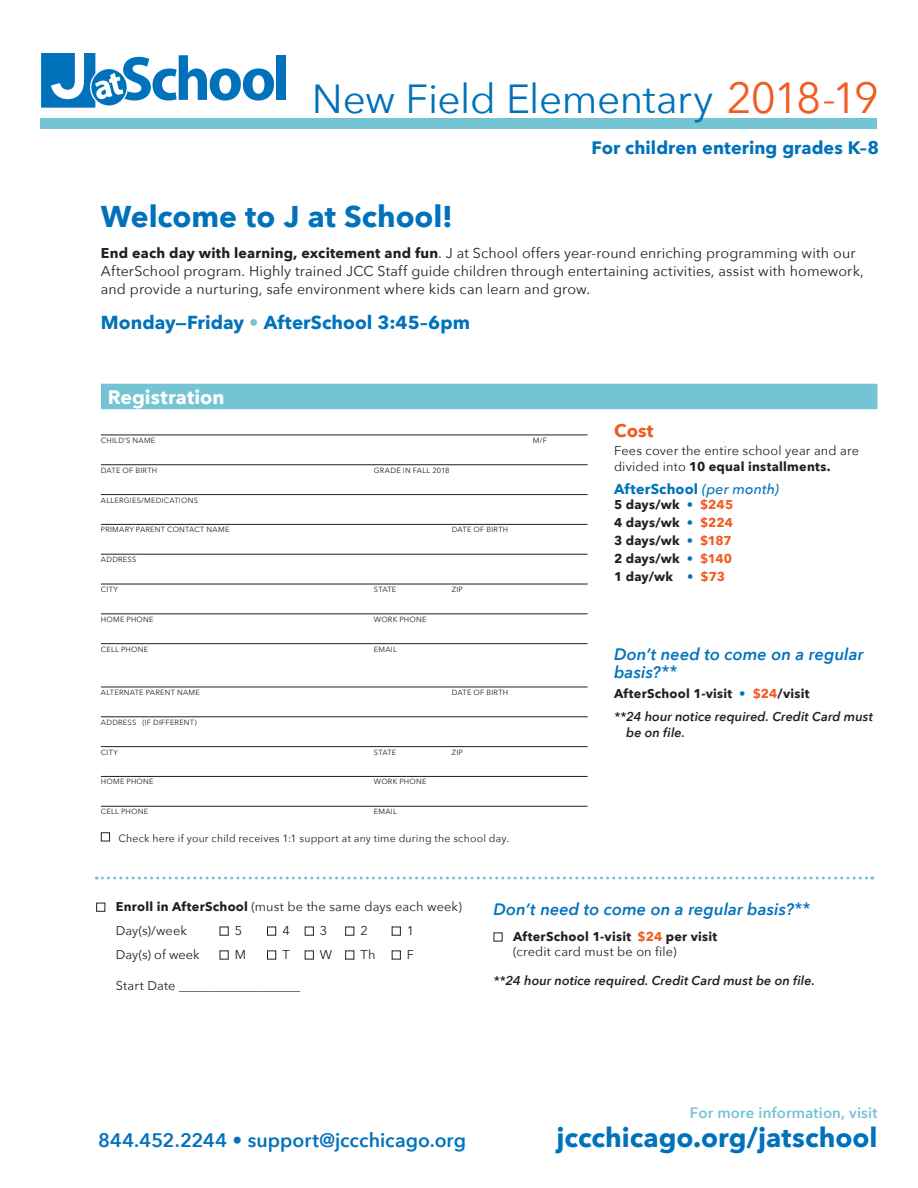
<style>
.page{position:relative;width:918px;height:1188px;background:#fff}
.page>*{position:absolute;margin:0;border:0;box-sizing:border-box;transform-origin:0 0}
.t1{font:40.5px "Avenir Next";letter-spacing:-.01em;color:#0072bc}
.heads{font:700 30px "Avenir Next";color:#0072bc}
.t2{font:700 27px "Avenir Next";color:#0072bc}
.t3{font:600 19.5px "Avenir Next";color:#0072bc}
.t4{font:700 19.5px "Avenir Next";letter-spacing:.005em;color:#fff}
.Body{font:700 18.75px "Avenir Next";color:#0072bc}
.bullets{font:700 18px "Avenir Next";color:#0072bc}
.heads_back{font:700 18px "Avenir Next";color:#f25b21}
.text_back{font:italic 600 16.5px "Avenir Next";letter-spacing:.005em;color:#0072bc}
.heads_back-2{font:italic 600 16.5px/18px "Avenir Next";letter-spacing:.005em;color:#0072bc}
.t5{font:600 15px "Avenir Next";letter-spacing:.01em;color:#74c4d4}
.Body-2{font:14.25px/18px "Avenir Next";letter-spacing:.005em;color:#231f20}
.text_back-2{font:700 14.25px "Avenir Next";letter-spacing:.015em;color:#0072bc}
.text_back-3{font:12.75px/15.8px "Avenir Next";letter-spacing:.01em;color:#231f20}
.text_back-4{font:700 12.75px/15px "Avenir Next";letter-spacing:.015em;color:#231f20}
.text_back-5{font:italic 600 12.75px/15.8px "Avenir Next";letter-spacing:.005em;color:#231f20}
.t6{font:10.5px "Avenir Next";letter-spacing:.02em;color:#231f20}
.t7{font:7.5px "Avenir Next";letter-spacing:.03em;color:#231f20}
.s1{font-size:43.5px;color:#f25b21}
.s2{font-weight:700}
.s3{color:#74c4d4}
.s4{font-weight:500;font-style:italic}
.s5{color:#0072bc}
.s6{color:#f25b21}
.s7{font-weight:400}
</style>
<div class="page">
<div style="left:40px;top:118px;width:838px;height:11px;background:#74c4d4"></div>
<div style="left:277px;top:55px;width:9px;height:45px;background:#0072bc"></div>
<svg style="left:41px;top:53px;width:233px;height:55px"></svg>
<div style="left:101px;top:384px;width:776px;height:25px;background:#74c4d4"></div>
<hr style="left:101px;top:435px;width:487px;height:1px;background:#231f20">
<hr style="left:101px;top:464px;width:487px;height:1px;background:#231f20">
<hr style="left:101px;top:494px;width:487px;height:1px;background:#231f20">
<hr style="left:101px;top:524px;width:487px;height:1px;background:#231f20">
<hr style="left:101px;top:554px;width:487px;height:1px;background:#231f20">
<hr style="left:101px;top:584px;width:487px;height:1px;background:#231f20">
<hr style="left:101px;top:613px;width:487px;height:1px;background:#231f20">
<hr style="left:101px;top:643px;width:487px;height:1px;background:#231f20">
<hr style="left:101px;top:687px;width:487px;height:1px;background:#231f20">
<hr style="left:101px;top:716px;width:487px;height:1px;background:#231f20">
<hr style="left:101px;top:746px;width:487px;height:1px;background:#231f20">
<hr style="left:101px;top:776px;width:487px;height:1px;background:#231f20">
<hr style="left:101px;top:806px;width:487px;height:1px;background:#231f20">
<div style="left:101px;top:832px;width:9px;height:9px;border:1px solid #231f20"></div>
<svg style="left:96px;top:877px;width:777px;height:3px"></svg>
<div style="left:96px;top:903px;width:9px;height:9px;border:1px solid #231f20"></div>
<div style="left:220px;top:927px;width:9px;height:9px;border:1px solid #231f20"></div>
<div style="left:267px;top:927px;width:9px;height:9px;border:1px solid #231f20"></div>
<div style="left:305px;top:927px;width:9px;height:9px;border:1px solid #231f20"></div>
<div style="left:345px;top:927px;width:9px;height:9px;border:1px solid #231f20"></div>
<div style="left:392px;top:927px;width:9px;height:9px;border:1px solid #231f20"></div>
<div style="left:220px;top:951px;width:9px;height:9px;border:1px solid #231f20"></div>
<div style="left:267px;top:951px;width:9px;height:9px;border:1px solid #231f20"></div>
<div style="left:305px;top:951px;width:9px;height:9px;border:1px solid #231f20"></div>
<div style="left:345px;top:951px;width:9px;height:9px;border:1px solid #231f20"></div>
<div style="left:392px;top:951px;width:9px;height:9px;border:1px solid #231f20"></div>
<p class="t1" style="left:312px;top:64px;width:569px">New Field Elementary <span class="s1">2018-19</span></p>
<p class="bullets" style="left:592px;top:132px;width:289px">For children entering grades K–8</p>
<p class="heads" style="left:101px;top:190px;width:353px">Welcome to J at School!</p>
<p class="Body-2" style="left:101px;top:244px;width:765px"><span class="s2">End each day with learning, excitement and fun</span>. J at School offers year-round enriching programming with our<br>AfterSchool program. Highly trained JCC Staff guide children through entertaining activities, assist with homework, and provide a nurturing, safe environment where kids can learn and grow.</p>
<p class="Body" style="left:101px;top:306px;width:371px">Monday—Friday <span class="s3">•</span> AfterSchool 3:45–6pm</p>
<h3 class="t4" style="left:108px;top:380px;width:118px">Registration</h3>
<p class="t7" style="left:101px;top:434px;width:56px">CHILD’S NAME</p>
<p class="t7" style="left:533px;top:434px;width:16px">M/F</p>
<p class="t7" style="left:101px;top:464px;width:58px">DATE OF BIRTH</p>
<p class="t7" style="left:374px;top:464px;width:77px">GRADE IN FALL 2018</p>
<p class="t7" style="left:101px;top:494px;width:98px">ALLERGIES/MEDICATIONS</p>
<p class="t7" style="left:101px;top:523px;width:130px">PRIMARY PARENT CONTACT NAME</p>
<p class="t7" style="left:452px;top:523px;width:58px">DATE OF BIRTH</p>
<p class="t7" style="left:101px;top:553px;width:37px">ADDRESS</p>
<p class="t7" style="left:101px;top:583px;width:19px">CITY</p>
<p class="t7" style="left:374px;top:583px;width:24px">STATE</p>
<p class="t7" style="left:452px;top:583px;width:12px">ZIP</p>
<p class="t7" style="left:101px;top:613px;width:54px">HOME PHONE</p>
<p class="t7" style="left:374px;top:613px;width:54px">WORK PHONE</p>
<p class="t7" style="left:101px;top:643px;width:49px">CELL PHONE</p>
<p class="t7" style="left:374px;top:643px;width:24px">EMAIL</p>
<p class="t7" style="left:101px;top:686px;width:100px">ALTERNATE PARENT NAME</p>
<p class="t7" style="left:452px;top:686px;width:58px">DATE OF BIRTH</p>
<p class="t7" style="left:101px;top:716px;width:97px">ADDRESS (IF DIFFERENT)</p>
<p class="t7" style="left:101px;top:746px;width:19px">CITY</p>
<p class="t7" style="left:374px;top:746px;width:24px">STATE</p>
<p class="t7" style="left:452px;top:746px;width:12px">ZIP</p>
<p class="t7" style="left:101px;top:775px;width:54px">HOME PHONE</p>
<p class="t7" style="left:374px;top:775px;width:54px">WORK PHONE</p>
<p class="t7" style="left:101px;top:805px;width:49px">CELL PHONE</p>
<p class="t7" style="left:374px;top:805px;width:24px">EMAIL</p>
<p class="t6" style="left:118px;top:829px;width:392px">Check here if your child receives 1:1 support at any time during the school day.</p>
<p class="heads_back" style="left:614px;top:416px;width:41px">Cost</p>
<p class="text_back-3" style="left:614px;top:443px;width:247px">Fees cover the entire school year and are divided into <span class="s2">10 equal installments.</span></p>
<p class="text_back-2" style="left:614px;top:476px;width:167px">AfterSchool <span class="s4">(per month)</span></p>
<p class="text_back-4" style="left:614px;top:497px;width:121px">5 days/wk <span class="s5">•</span> <span class="s6">$245</span></p>
<p class="text_back-4" style="left:614px;top:515px;width:121px">4 days/wk <span class="s5">•</span> <span class="s6">$224</span></p>
<p class="text_back-4" style="left:614px;top:533px;width:119px">3 days/wk <span class="s5">•</span> <span class="s6">$187</span></p>
<p class="text_back-4" style="left:614px;top:551px;width:120px">2 days/wk <span class="s5">•</span> <span class="s6">$140</span></p>
<p class="text_back-4" style="left:614px;top:569px;width:113px">1 day/wk <span class="s5">•</span> <span class="s6">$73</span></p>
<p class="heads_back-2" style="left:614px;top:645px;width:251px">Don’t need to come on a regular basis?**</p>
<p class="text_back-4" style="left:614px;top:686px;width:197px">AfterSchool 1-visit <span class="s5">•</span> <span class="s6">$24</span>/visit</p>
<p class="text_back-5" style="left:626px;top:708px;width:249px;text-indent:-12px">**24 hour notice required. Credit Card must be on file.</p>
<p class="text_back-3" style="left:116px;top:898px;width:348px"><span class="s2">Enroll in AfterSchool</span> (must be the same days each week)</p>
<p class="text_back-3" style="left:116px;top:922px;width:73px">Day(s)/week</p>
<p class="text_back-3" style="left:235px;top:922px;width:9px">5</p>
<p class="text_back-3" style="left:282px;top:922px;width:9px">4</p>
<p class="text_back-3" style="left:320px;top:922px;width:9px">3</p>
<p class="text_back-3" style="left:360px;top:922px;width:9px">2</p>
<p class="text_back-3" style="left:407px;top:922px;width:9px">1</p>
<p class="text_back-3" style="left:116px;top:946px;width:85px">Day(s) of week</p>
<p class="text_back-3" style="left:235px;top:946px;width:13px">M</p>
<p class="text_back-3" style="left:282px;top:946px;width:9px">T</p>
<p class="text_back-3" style="left:320px;top:946px;width:14px">W</p>
<p class="text_back-3" style="left:360px;top:946px;width:16px">Th</p>
<p class="text_back-3" style="left:407px;top:946px;width:9px">F</p>
<p class="text_back-3" style="left:116px;top:977px;width:186px">Start Date ___________________</p>
<p class="text_back" style="left:494px;top:895px;width:318px">Don’t need to come on a regular basis?**</p>
<p class="text_back-4" style="left:513px;top:929px;width:206px">AfterSchool 1-visit <span class="s6">$24</span> per visit <span class="s7">(credit card must be on file)</span></p>
<p class="text_back-5" style="left:494px;top:973px;width:323px">**24 hour notice required. Credit Card must be on file.</p>
<p class="t5" style="left:690px;top:1100px;width:189px">For more information, visit</p>
<h3 class="t3" style="left:98px;top:1124px;width:369px">844.452.2244 • support@jccchicago.org</h3>
<h3 class="t2" style="left:557px;top:1114px;width:322px">jccchicago.org/jatschool</h3>
</div>
